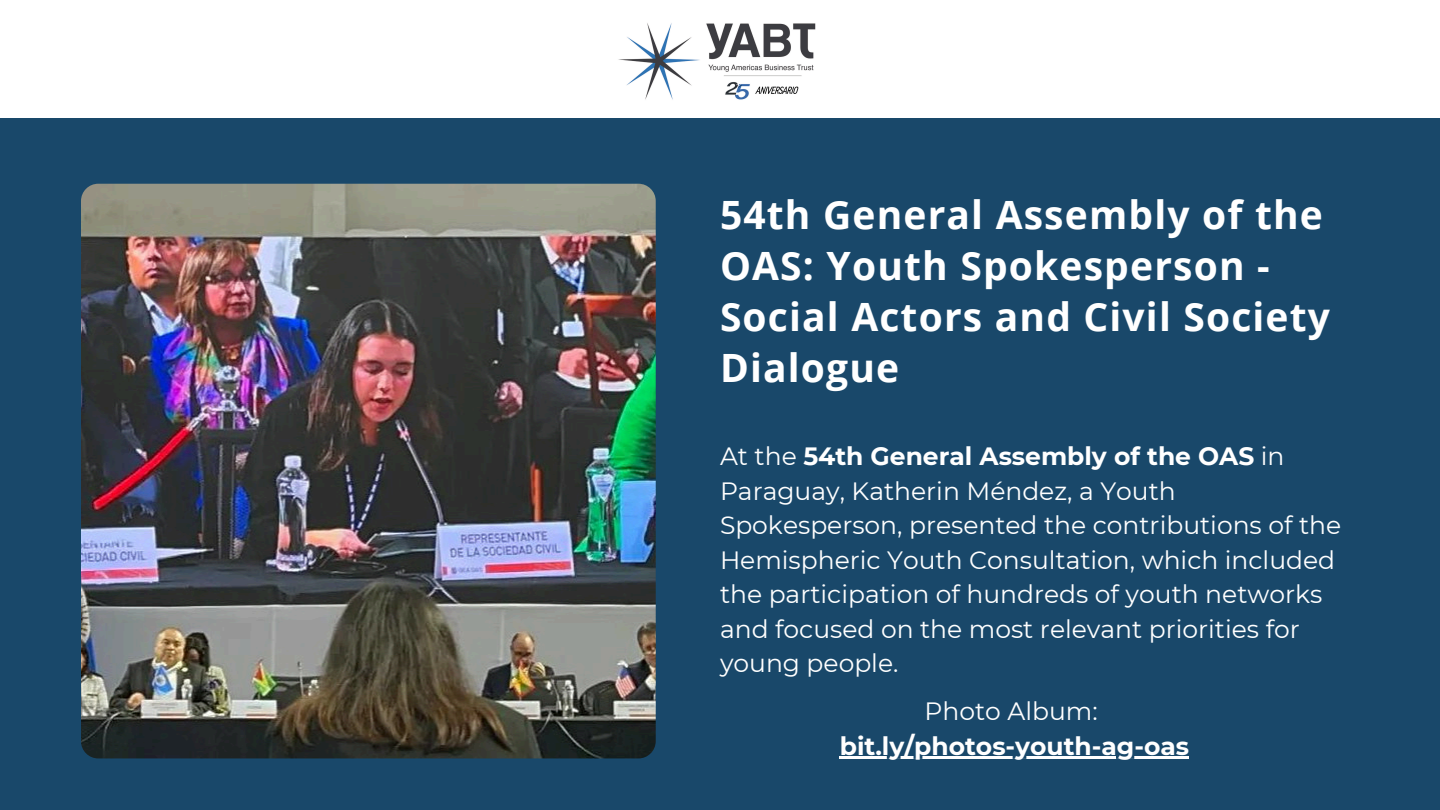
<style>
.page{position:relative;width:1440px;height:810px;background:#19486a}
.page>*{position:absolute;margin:0;border:0;box-sizing:border-box;transform-origin:0 0}
.t1{font:700 39px/51px "Open Sans";letter-spacing:.03em;color:#fff}
.t2{font:25px/34.5px "Montserrat";color:#fff}
.t3{font:700 25px "Montserrat";color:#fff}
.s1{font-weight:700}
</style>
<div class="page">
<div style="left:0;top:0;width:1440px;height:118px;background:#fff"></div>
<img style="left:618px;top:23px;width:198px;height:77px">
<img style="left:81px;top:184px;width:575px;height:574px;border-radius:17px">
<hr style="left:840px;top:756px;width:349px;height:2px;background:#fff">
<p class="t1" style="left:720px;top:188px;width:612px">54th General Assembly of the<br>OAS: Youth Spokesperson -<br>Social Actors and Civil Society<br>Dialogue</p>
<h1 class="t2" style="left:720px;top:439px;width:623px">At the <span class="s1">54th General Assembly of the OAS</span> in Paraguay, Katherin Méndez, a Youth Spokesperson, presented the contributions of the Hemispheric Youth Consultation, which included the participation of hundreds of youth networks and focused on the most relevant priorities for young people.</h1>
<p class="t2" style="left:925px;top:694px;width:175px">Photo Album:</p>
<p class="t3" style="left:840px;top:730px;width:351px">bit.ly/photos-youth-ag-oas</p>
</div>
